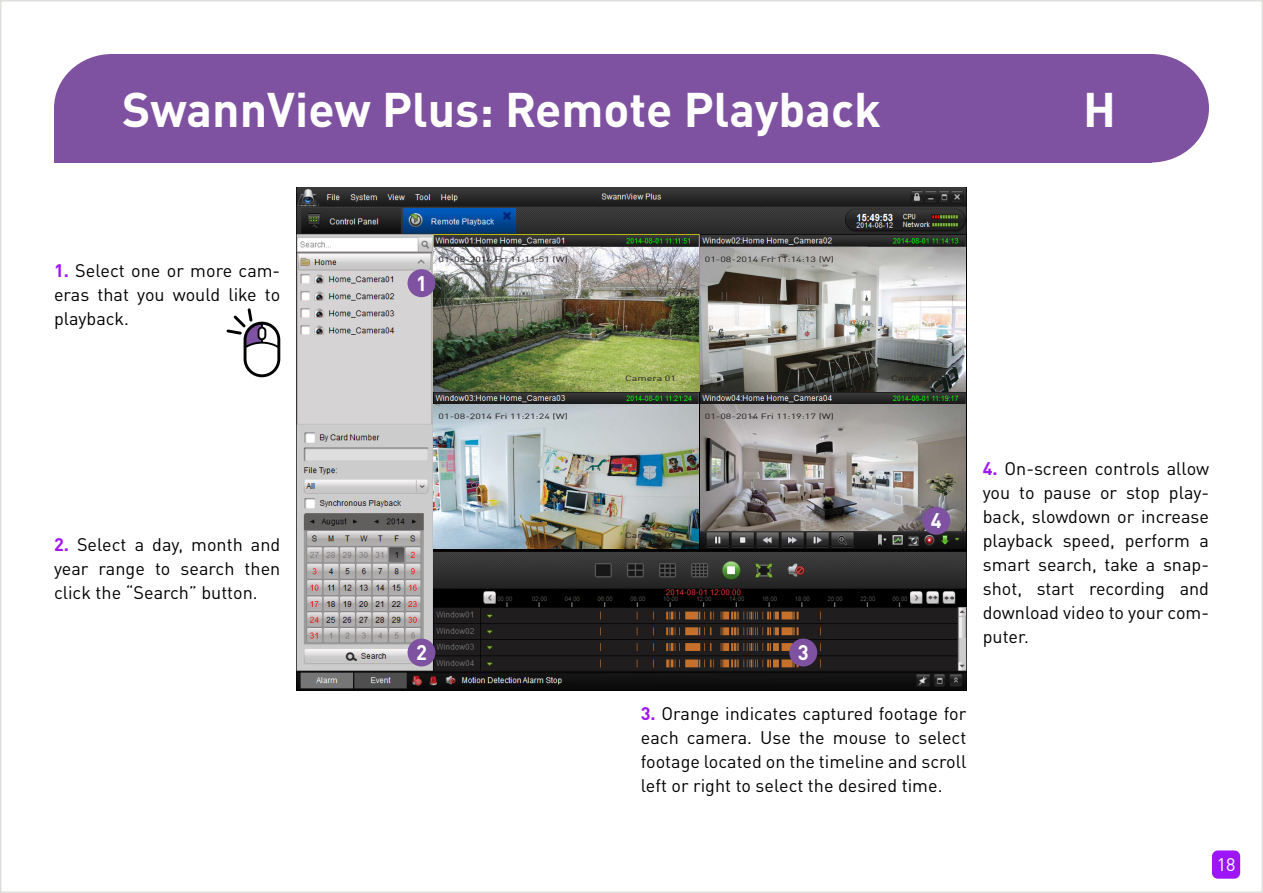
<style>
.page{position:relative;width:1263px;height:893px;background:#fff}
.page>*{position:absolute;margin:0;border:0;box-sizing:border-box;transform-origin:0 0}
.t1{font:700 48px "DIN Pro";color:#fff}
.t2{font:700 20.85px "DIN Pro";color:#fff;scale:.96 1}
.t3{font:18px/24px "DIN Pro";color:#000;text-align:justify}
.t4{font:18px "DIN Pro";color:#fff}
.t5{font:7.65px "DIN Pro";color:#231f20;scale:1.39 1}
.s1{font-weight:700;color:#a016f9}
</style>
<div class="page">
<div style="left:0;top:0;width:1263px;height:893px;background:#fff;border:2px solid #dfe0dd"></div>
<div style="left:1212px;top:850px;width:28px;height:29px;background:#9e16f8;border-radius:6px"></div>
<div style="left:1093px;top:54px;width:116px;height:109px;background:#7f52a1;border-radius:50%"></div>
<div style="left:672px;top:54px;width:479px;height:109px;background:#7f52a1"></div>
<div style="left:54px;top:54px;width:116px;height:109px;background:#7f52a1;border-radius:50%"></div>
<div style="left:111px;top:54px;width:561px;height:109px;background:#7f52a1"></div>
<div style="left:54px;top:108px;width:58px;height:55px;background:#7f52a1"></div>
<img style="left:297px;top:188px;width:669px;height:502px">
<img style="left:434px;top:247px;width:531px;height:144px">
<img style="left:434px;top:404px;width:531px;height:144px">
<div style="left:409px;top:271px;width:25px;height:24px;background:#7e52a0;border-radius:50%"></div>
<div style="left:407px;top:269px;width:28px;height:28px;border:3px solid #7e52a0;border-radius:50%"></div>
<div style="left:409px;top:640px;width:25px;height:25px;background:#7e52a0;border-radius:50%"></div>
<div style="left:407px;top:639px;width:28px;height:27px;border:3px solid #7e52a0;border-radius:50%"></div>
<div style="left:791px;top:640px;width:24px;height:25px;background:#7e52a0;border-radius:50%"></div>
<div style="left:789px;top:639px;width:28px;height:27px;border:3px solid #7e52a0;border-radius:50%"></div>
<div style="left:700px;top:531px;width:265px;height:18px;background:#0e0e0e"></div>
<img style="left:700px;top:531px;width:265px;height:17px">
<div style="left:924px;top:509px;width:24px;height:24px;background:#7e52a0;border-radius:50%"></div>
<div style="left:922px;top:507px;width:28px;height:28px;border:3px solid #7e52a0;border-radius:50%"></div>
<svg style="left:226px;top:308px;width:54px;height:69px"></svg>
<h1 class="t1" style="left:122px;top:69px;width:760px">SwannView Plus: Remote Playback</h1>
<h1 class="t1" style="left:1083px;top:69px;width:34px">H</h1>
<p class="t3" style="left:54px;top:257px;width:228px"><span class="s1">1.</span> Select one or more cam&shy;eras that you would like to playback.</p>
<p class="t3" style="left:54px;top:531px;width:228px"><span class="s1">2.</span> Select a day, month and year range to search then click the “Search” button.</p>
<p class="t2" style="left:416px;top:266px;width:13px">1</p>
<p class="t5" style="left:439px;top:253px;width:94px">01-08-2014 Fri 11:11:51 (W)</p>
<p class="t5" style="left:705px;top:253px;width:94px">01-08-2014 Fri 11:14:13 (W)</p>
<p class="t5" style="left:439px;top:410px;width:94px">01-08-2014 Fri 11:21:24 (W)</p>
<p class="t5" style="left:625px;top:373px;width:38px">Camera 01</p>
<p class="t5" style="left:705px;top:410px;width:94px">01-08-2014 Fri 11:19:17 (W)</p>
<p class="t5" style="left:625px;top:530px;width:38px">Camera 03</p>
<p class="t2" style="left:416px;top:635px;width:13px">2</p>
<p class="t2" style="left:798px;top:635px;width:13px">3</p>
<p class="t5" style="left:891px;top:373px;width:38px">Camera 02</p>
<p class="t2" style="left:931px;top:503px;width:13px">4</p>
<p class="t3" style="left:983px;top:455px;width:228px"><span class="s1">4.</span> On-screen controls allow you to pause or stop play&shy;back, slowdown or increase playback speed, perform a smart search, take a snap&shy;shot, start recording and download video to your com&shy;puter.</p>
<p class="t3" style="left:641px;top:700px;width:327px"><span class="s1">3.</span> Orange indicates captured footage for each camera. Use the mouse to select footage located on the timeline and scroll left or right to select the desired time.</p>
<p class="t4" style="left:1217px;top:850px;width:20px">18</p>
</div>
